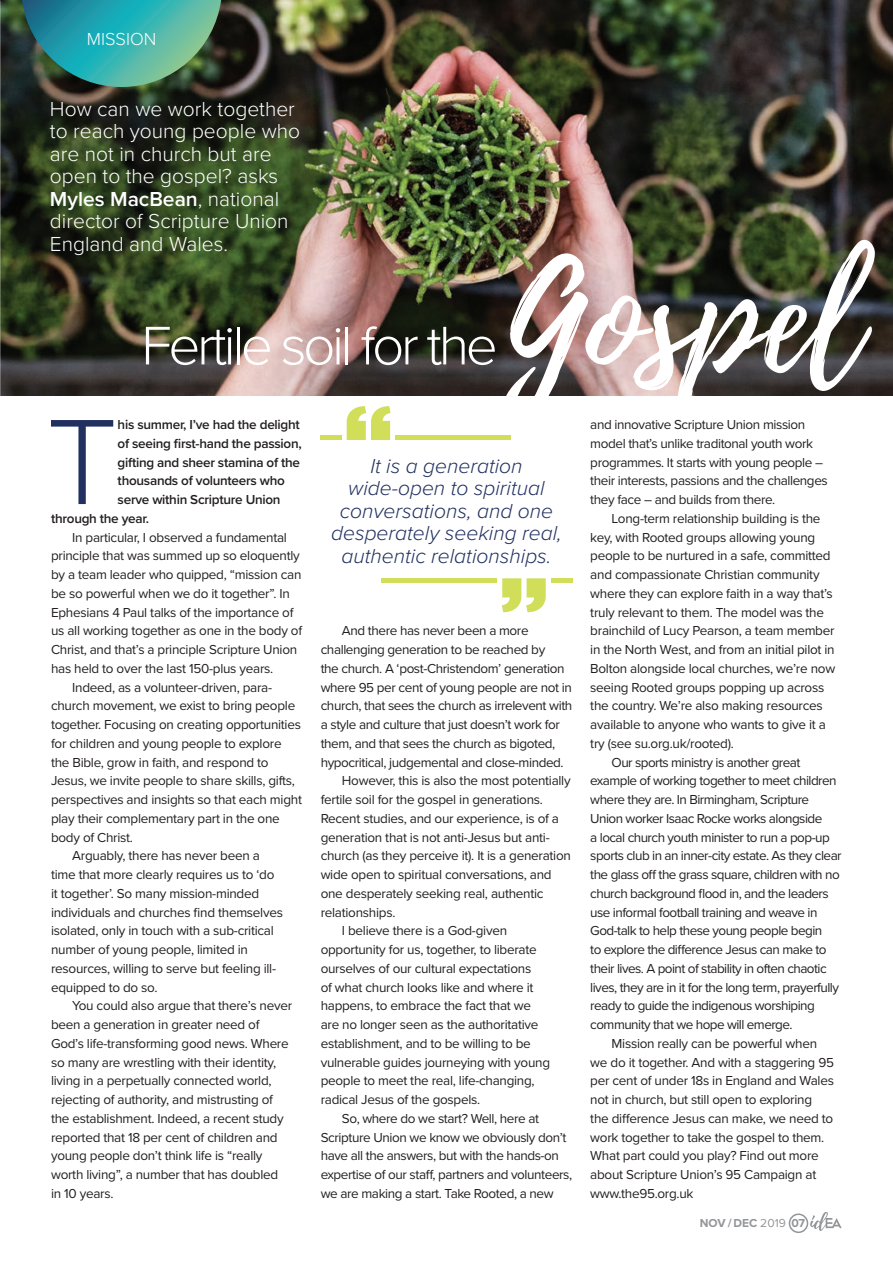
<style>
.page{position:relative;width:893px;height:1263px;background:#fff}
.page>*{position:absolute;margin:0;border:0;box-sizing:border-box;transform-origin:0 0}
.t1{font:146.7px "Playlist Script";color:#fff}
.Body_-_1st_par{font:300 126px "Proxima Nova";color:#213060}
.t2{font:300 56.4px "Proxima Nova";letter-spacing:-.06em;color:#fff}
.Stand-first{font:300 21px/22.5px "Proxima Nova";color:#fff}
.pull_quote{font:italic 300 21px/22.5px "Proxima Nova";color:#213060;text-align:center}
.TAB_COPY{font:300 18px "Proxima Nova";color:#fff}
.Body_-_indented{font:13.5px/18.8px "Proxima Nova";letter-spacing:-.02em;color:#231f20}
.Body_-_indented-2{font:13.5px/18.8px "Proxima Nova";letter-spacing:-.04em;color:#231f20}
.Body_-_1st_par-2{font:600 13.5px "Proxima Nova";letter-spacing:-.02em;color:#231f20}
.t3{font:700 12px "Proxima Nova";color:#939598}
.s1{font-weight:600}
.s2{font-weight:400}
</style>
<div class="page">
<svg style="left:789px;top:1212px;width:53px;height:21px"></svg>
<img style="left:1px;top:0;width:892px;height:395px">
<img style="left:0;top:0;width:1px;height:492px">
<svg style="left:9px;top:0;width:212px;height:87px;background:#378c85"></svg>
<div style="left:551px;top:578px;width:21px;height:5px;background:#d0de59"></div>
<svg style="left:502px;top:578px;width:44px;height:34px"></svg>
<div style="left:381px;top:578px;width:116px;height:5px;background:#d0de59"></div>
<div style="left:320px;top:435px;width:21px;height:5px;background:#d0de59"></div>
<svg style="left:347px;top:406px;width:44px;height:34px"></svg>
<div style="left:395px;top:435px;width:116px;height:5px;background:#d0de59"></div>
<p class="TAB_COPY" style="left:87px;top:26px;width:71px">MISSION</p>
<p class="Stand-first" style="left:50px;top:96px;width:252px">How can we work together to reach young people who are not in church but are open to the gospel? asks<br><span class="s1">Myles MacBean</span>, national director of Scripture Union<br>England and Wales.</p>
<p class="t1" style="left:504px;top:215px;width:360px">Gospel</p>
<p class="t2" style="left:141px;top:304px;width:358px">Fertile soil for the</p>
<p class="Body_-_1st_par" style="left:47px;top:368px;width:73px">T</p>
<p class="Body_-_1st_par-2" style="left:118px;top:414px;width:184px">his summer, I’ve had the delight</p>
<p class="Body_-_indented" style="left:590px;top:415px;width:239px">and innovative Scripture Union mission model that’s unlike traditonal youth work programmes. It starts with young people – their interests, passions and the challenges they face – and builds from there.</p>
<p class="Body_-_indented" style="left:590px;top:508px;width:246px;text-indent:21px">Long-term relationship building is the key, with Rooted groups allowing young people to be nurtured in a safe, committed and compassionate Christian community where they can explore faith in a way that’s truly relevant to them. The model was the brainchild of Lucy Pearson, a team member in the North West, and from an initial pilot in Bolton alongside local churches, we’re now seeing Rooted groups popping up across the country. We’re also making resources available to anyone who wants to give it a try (see su.org.uk/rooted).</p>
<p class="Body_-_indented-2" style="left:590px;top:752px;width:253px;text-indent:21px">Our sports ministry is another great example of working together to meet children where they are. In Birmingham, Scripture Union worker Isaac Rocke works alongside<br>a local church youth minister to run a pop-up sports club in an inner-city estate. As they clear the glass off the grass square, children with no church background flood in, and the leaders use informal football training and weave in God-talk to help these young people begin<br>to explore the difference Jesus can make to their lives. A point of stability in often chaotic lives, they are in it for the long term, prayerfully ready to guide the indigenous worshiping community that we hope will emerge.</p>
<p class="Body_-_indented" style="left:590px;top:1033px;width:245px;text-indent:21px">Mission really can be powerful when we do it together. And with a staggering 95 per cent of under 18s in England and Wales not in church, but still open to exploring the difference Jesus can make, we need to work together to take the gospel to them.<br>What part could you play? Find out more about Scripture Union’s 95 Campaign at www.the95.org.uk</p>
<p class="Body_-_1st_par-2" style="left:118px;top:433px;width:186px">of seeing first-hand the passion,</p>
<p class="Body_-_1st_par-2" style="left:118px;top:452px;width:184px">gifting and sheer stamina of the</p>
<p class="Body_-_1st_par-2" style="left:118px;top:471px;width:169px">thousands of volunteers who</p>
<p class="Body_-_1st_par-2" style="left:118px;top:489px;width:164px">serve within Scripture Union</p>
<p class="Body_-_1st_par-2" style="left:51px;top:508px;width:100px">through the year.</p>
<p class="Body_-_indented" style="left:51px;top:527px;width:253px;text-indent:21px">In particular, I observed a fundamental principle that was summed up so eloquently by a team leader who quipped, “mission can be so powerful when we do it together”. In Ephesians 4 Paul talks of the importance of us all working together as one in the body of Christ, and that’s a principle Scripture Union has held to over the last 150-plus years.</p>
<p class="Body_-_indented" style="left:51px;top:677px;width:252px;text-indent:21px">Indeed, as a volunteer-driven, para&shy;church movement, we exist to bring people together. Focusing on creating opportunities for children and young people to explore the Bible, grow in faith, and respond to Jesus, we invite people to share skills, gifts, perspectives and insights so that each might play their complementary part in the one body of Christ.</p>
<p class="Body_-_indented" style="left:51px;top:846px;width:233px;text-indent:21px">Arguably, there has never been a time that more clearly requires us to ‘do it together’. So many mission-minded individuals and churches find themselves isolated, only in touch with a sub-critical number of young people, limited in resources, willing to serve but feeling ill&shy;equipped to do so.</p>
<p class="Body_-_indented" style="left:51px;top:996px;width:243px;text-indent:21px">You could also argue that there’s never been a generation in greater need of God’s life-transforming good news. Where so many are wrestling with their identity, living in a perpetually connected world, rejecting of authority, and mistrusting of the establishment. Indeed, a recent study reported that 18 per cent of children and young people don’t think life is “really worth living”, a number that has doubled<br>in 10 years.</p>
<p class="pull_quote" style="left:331px;top:453px;width:232px">It is a generation wide-open to spiritual conversations, and one desperately seeking real, authentic relationships.</p>
<p class="Body_-_indented" style="left:321px;top:621px;width:253px;text-indent:21px">And there has never been a more challenging generation to be reached by<br>the church. A ‘post-Christendom’ generation where 95 per cent of young people are not in church, that sees the church as irrelevent with a style and culture that just doesn’t work for them, and that sees the church as bigoted, hypocritical, judgemental and close-minded.</p>
<p class="Body_-_indented" style="left:321px;top:771px;width:252px;text-indent:21px">However, this is also the most potentially fertile soil for the gospel in generations.<br>Recent studies, and our experience, is of a generation that is not anti-Jesus but anti&shy;church (as they perceive it). It is a generation wide open to spiritual conversations, and one desperately seeking real, authentic relationships.</p>
<p class="Body_-_indented" style="left:321px;top:921px;width:231px;text-indent:21px">I believe there is a God-given opportunity for us, together, to liberate ourselves of our cultural expectations<br>of what church looks like and where it happens, to embrace the fact that we are no longer seen as the authoritative establishment, and to be willing to be vulnerable guides journeying with young people to meet the real, life-changing, radical Jesus of the gospels.</p>
<p class="Body_-_indented" style="left:321px;top:1108px;width:253px;text-indent:21px">So, where do we start? Well, here at Scripture Union we know we obviously don’t have all the answers, but with the hands-on expertise of our staff, partners and volunteers, we are making a start. Take Rooted, a new</p>
<p class="t3" style="left:700px;top:1214px;width:107px">NOV / DEC <span class="s2">2019</span> 07</p>
</div>
